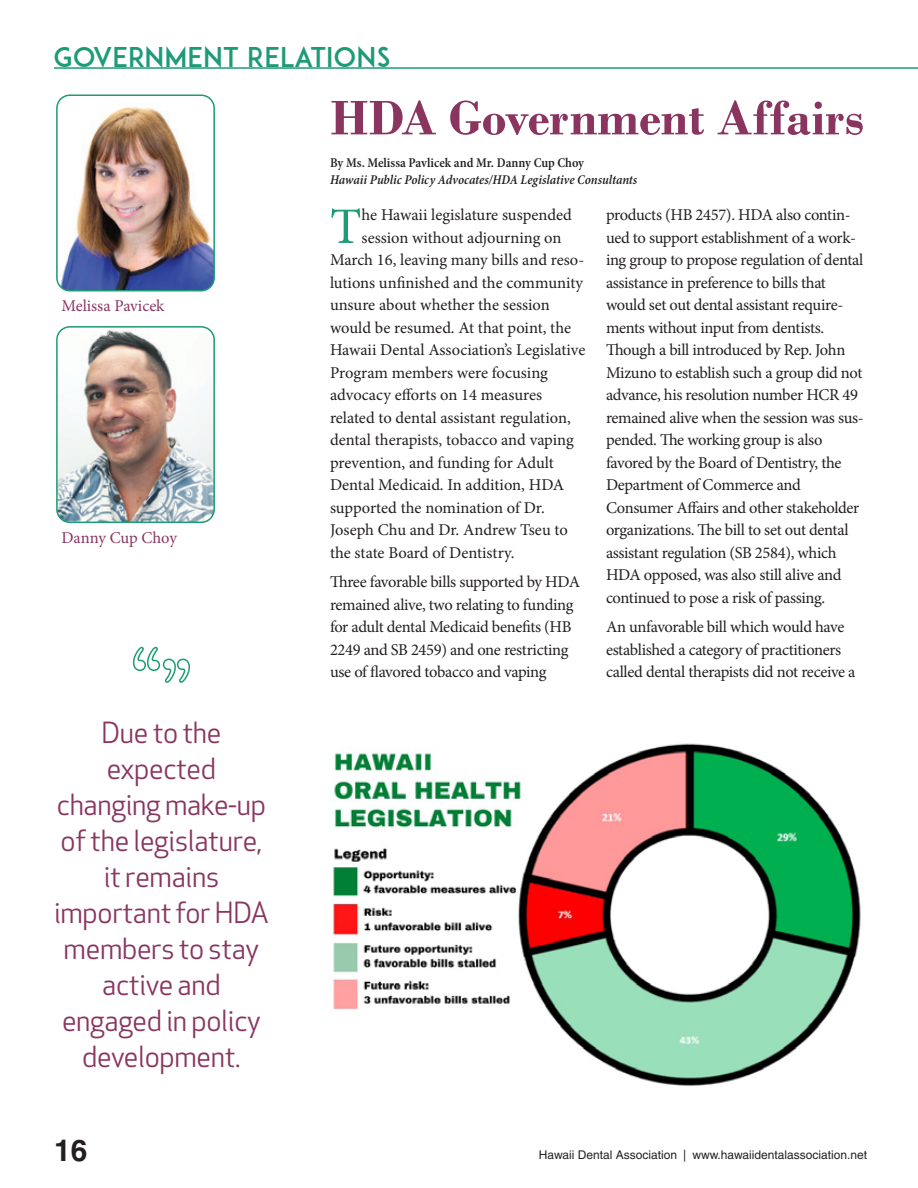
<style>
.page{position:relative;width:918px;height:1188px;background:#fff}
.page>*{position:absolute;margin:0;border:0;box-sizing:border-box;transform-origin:0 0}
.Body_Drop_Cap{font:51.15px "Minion Pro";color:#1d9b76}
.t1{font:700 51px "Bodoni";color:#893560}
.t2{font:700 30px "Helvetica CE";color:#231f20}
.Body_Copy_Left_Justi{font:28.5px/36px "Apex New";letter-spacing:-.01em;color:#893560;text-align:center}
.t3{font:27px "ADAM.CGPRO";color:#1d9b76}
.Body_Copy{font:16.5px/22.5px "Minion Pro";letter-spacing:-.02em;color:#231f20}
.Body_Drop_Cap-2{font:16.5px "Minion Pro";color:#231f20}
.Body_Copy-2{font:16.5px "Minion Pro";letter-spacing:-.005em;color:#893560}
.By_Line{font:italic 600 condensed 13.5px/16.2px "Minion Pro";letter-spacing:-.005em;color:#231f20}
.t4{font:12px "Helvetica CE";color:#231f20}
.s1{font-style:normal}
</style>
<div class="page">
<hr style="left:54px;top:67px;width:864px;height:2px;background:#1d9b76">
<img style="left:57px;top:97px;width:157px;height:194px">
<div style="left:56px;top:94px;width:159px;height:197px;border:2px solid #1d9b76;border-radius:13px"></div>
<img style="left:59px;top:329px;width:153px;height:193px">
<div style="left:56px;top:326px;width:159px;height:197px;border:2px solid #1d9b76;border-radius:13px"></div>
<img style="left:333px;top:743px;width:528px;height:343px">
<svg style="left:132px;top:646px;width:58px;height:37px"></svg>
<p class="t3" style="left:54px;top:41px;width:339px">GOVERNMENT RELATIONS</p>
<p class="Body_Copy-2" style="left:62px;top:295px;width:104px">Melissa Pavicek</p>
<p class="Body_Copy-2" style="left:61px;top:527px;width:117px">Danny Cup Choy</p>
<p class="Body_Copy_Left_Justi" style="left:54px;top:715px;width:216px">Due to the expected changing make-up of the legislature, it remains important for HDA members to stay active and engaged in policy development.</p>
<p class="t1" style="left:330px;top:88px;width:535px">HDA Government Affairs</p>
<p class="By_Line" style="left:330px;top:155px;width:309px"><span class="s1">By Ms. Melissa Pavlicek and Mr. Danny Cup Choy<br></span>Hawaii Public Policy Advocates/HDA Legislative Consultants</p>
<p class="Body_Drop_Cap" style="left:330px;top:192px;width:33px">T</p>
<p class="Body_Drop_Cap-2" style="left:362px;top:204px;width:212px">he Hawaii legislature suspended</p>
<p class="Body_Drop_Cap-2" style="left:362px;top:227px;width:201px">session without adjourning on</p>
<p class="Body_Drop_Cap-2" style="left:330px;top:249px;width:256px">March 16, leaving many bills and reso-</p>
<p class="Body_Drop_Cap-2" style="left:330px;top:272px;width:255px">lutions unfinished and the community</p>
<p class="Body_Drop_Cap-2" style="left:330px;top:294px;width:221px">unsure about whether the session</p>
<p class="Body_Drop_Cap-2" style="left:330px;top:317px;width:243px">would be resumed. At that point, the</p>
<p class="Body_Drop_Cap-2" style="left:330px;top:339px;width:257px">Hawaii Dental Association’s Legislative</p>
<p class="Body_Drop_Cap-2" style="left:330px;top:362px;width:219px">Program members were focusing</p>
<p class="Body_Drop_Cap-2" style="left:330px;top:384px;width:214px">advocacy efforts on 14 measures</p>
<p class="Body_Drop_Cap-2" style="left:330px;top:407px;width:242px">related to dental assistant regulation,</p>
<p class="Body_Drop_Cap-2" style="left:330px;top:429px;width:245px">dental therapists, tobacco and vaping</p>
<p class="Body_Drop_Cap-2" style="left:330px;top:452px;width:225px">prevention, and funding for Adult</p>
<p class="Body_Drop_Cap-2" style="left:330px;top:474px;width:236px">Dental Medicaid. In addition, HDA</p>
<p class="Body_Drop_Cap-2" style="left:330px;top:497px;width:216px">supported the nomination of Dr.</p>
<p class="Body_Drop_Cap-2" style="left:330px;top:519px;width:239px">Joseph Chu and Dr. Andrew Tseu to</p>
<p class="Body_Drop_Cap-2" style="left:330px;top:542px;width:186px">the state Board of Dentistry.</p>
<p class="Body_Copy" style="left:330px;top:571px;width:252px">Three favorable bills supported by HDA remained alive, two relating to funding for adult dental Medicaid benefits (HB 2249 and SB 2459) and one restricting use of flavored tobacco and vaping</p>
<p class="Body_Copy" style="left:606px;top:204px;width:259px">products (HB 2457). HDA also contin&shy;ued to support establishment of a work&shy;ing group to propose regulation of dental assistance in preference to bills that would set out dental assistant require&shy;ments without input from dentists.<br>Though a bill introduced by Rep. John Mizuno to establish such a group did not advance, his resolution number HCR 49 remained alive when the session was sus&shy;pended. The working group is also favored by the Board of Dentistry, the Department of Commerce and Consumer Affairs and other stakeholder organizations. The bill to set out dental assistant regulation (SB 2584), which HDA opposed, was also still alive and continued to pose a risk of passing.</p>
<p class="Body_Copy" style="left:606px;top:616px;width:251px">An unfavorable bill which would have established a category of practitioners called dental therapists did not receive a</p>
<h3 class="t2" style="left:54px;top:1132px;width:35px">16</h3>
<p class="t4" style="left:539px;top:1148px;width:330px">Hawaii Dental Association | www.hawaiidentalassociation.net</p>
</div>
